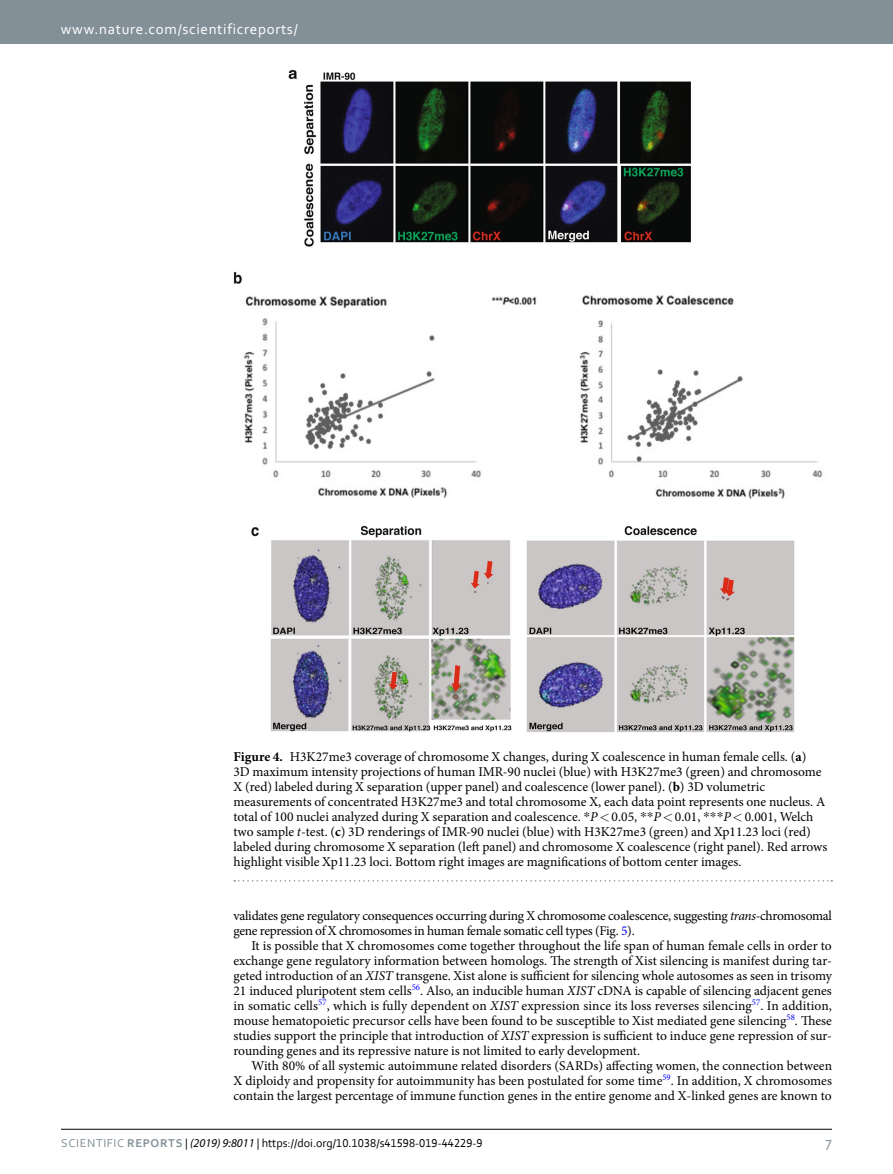
<style>
.page{position:relative;width:893px;height:1174px;background:#fff}
.page>*{position:absolute;margin:0;border:0;box-sizing:border-box;transform-origin:0 0}
.t1{font:15px "Corbel 2";letter-spacing:.045em;color:#fff}
.t2{font:15px "Corbel 2";color:#839097}
.t3{font:13.5px/15px "Minion Pro";letter-spacing:-.005em;color:#000}
.t4{font:12px "Corbel";color:#000}
.s1{font-weight:700}
.s2{font-family:"STIX General"}
.s3{font-style:italic}
.s4{color:#00f}
.s5{font-family:"Corbel 2";color:#839097}
.s6{font-family:"Corbel Bold 2";color:#839097}
.s7{font-family:"Corbel 2"}
.s8{font-family:"Myriad Pro";font-style:italic}
</style>
<div class="page">
<hr style="left:61px;top:1129px;width:771px;height:1px;background:#000">
<div style="left:0;top:0;width:893px;height:43px;background:#839097"></div>
<img style="left:233px;top:70px;width:590px;height:662px">
<svg style="left:234px;top:880px;width:598px;height:1px"></svg>
<p class="t1" style="left:61px;top:19px;width:238px">www.nature.com/scientificreports/</p>
<p class="t3" style="left:233px;top:749px;width:595px"><span class="s1">Figure 4.</span> H3K27me3 coverage of chromosome X changes, during X coalescence in human female cells. (<span class="s1">a</span>)<br>3D maximum intensity projections of human IMR-90 nuclei (blue) with H3K27me3 (green) and chromosome X (red) labeled during X separation (upper panel) and coalescence (lower panel). (<span class="s1">b</span>) 3D volumetric measurements of concentrated H3K27me3 and total chromosome X, each data point represents one nucleus. A total of 100 nuclei analyzed during X separation and coalescence. <span class="s2">*</span><span class="s3">P</span> 0.05, <span class="s2">**</span><span class="s3">P</span> 0.01, <span class="s2">***</span><span class="s3">P</span> 0.001, Welch two sample <span class="s3">t</span>-test. (<span class="s1">c</span>) 3D renderings of IMR-90 nuclei (blue) with H3K27me3 (green) and Xp11.23 loci (red) labeled during chromosome X separation (left panel) and chromosome X coalescence (right panel). Red arrows highlight visible Xp11.23 loci. Bottom right images are magnifications of bottom center images.</p>
<p class="t3" style="left:233px;top:908px;width:600px">validates gene regulatory consequences occurring during X chromosome coalescence, suggesting <span class="s3">trans</span>-chromosomal gene repression of X chromosomes in human female somatic cell types (Fig. <span class="s4">5</span>).</p>
<p class="t3" style="left:233px;top:938px;width:600px;text-align:justify;text-indent:18px">It is possible that X chromosomes come together throughout the life span of human female cells in order to exchange gene regulatory information between homologs. The strength of Xist silencing is manifest during tar&shy;geted introduction of an <span class="s3">XIST</span> transgene. Xist alone is sufficient for silencing whole autosomes as seen in trisomy 21 induced pluripotent stem cells<sup>56</sup>. Also, an inducible human <span class="s3">XIST</span> cDNA is capable of silencing adjacent genes in somatic cells<sup>57</sup>, which is fully dependent on <span class="s3">XIST</span> expression since its loss reverses silencing<sup>57</sup>. In addition, mouse hematopoietic precursor cells have been found to be susceptible to Xist mediated gene silencing<sup>58</sup>. These studies support the principle that introduction of <span class="s3">XIST</span> expression is sufficient to induce gene repression of sur&shy;rounding genes and its repressive nature is not limited to early development.</p>
<p class="t3" style="left:233px;top:1058px;width:600px;text-align:justify;text-indent:18px">With 80% of all systemic autoimmune related disorders (SARDs) affecting women, the connection between X diploidy and propensity for autoimmunity has been postulated for some time<sup>59</sup>. In addition, X chromosomes contain the largest percentage of immune function genes in the entire genome and X-linked genes are known to</p>
<p class="t4" style="left:61px;top:1135px;width:423px"><span class="s5">Scientific</span> <span class="s6">REPORTS</span> <span class="s7">|</span> <span class="s8">(2019) 9:8011</span> <span class="s7">|</span> https://doi.org/10.1038/s41598-019-44229-9</p>
<p class="t2" style="left:826px;top:1132px;width:8px">7</p>
</div>
